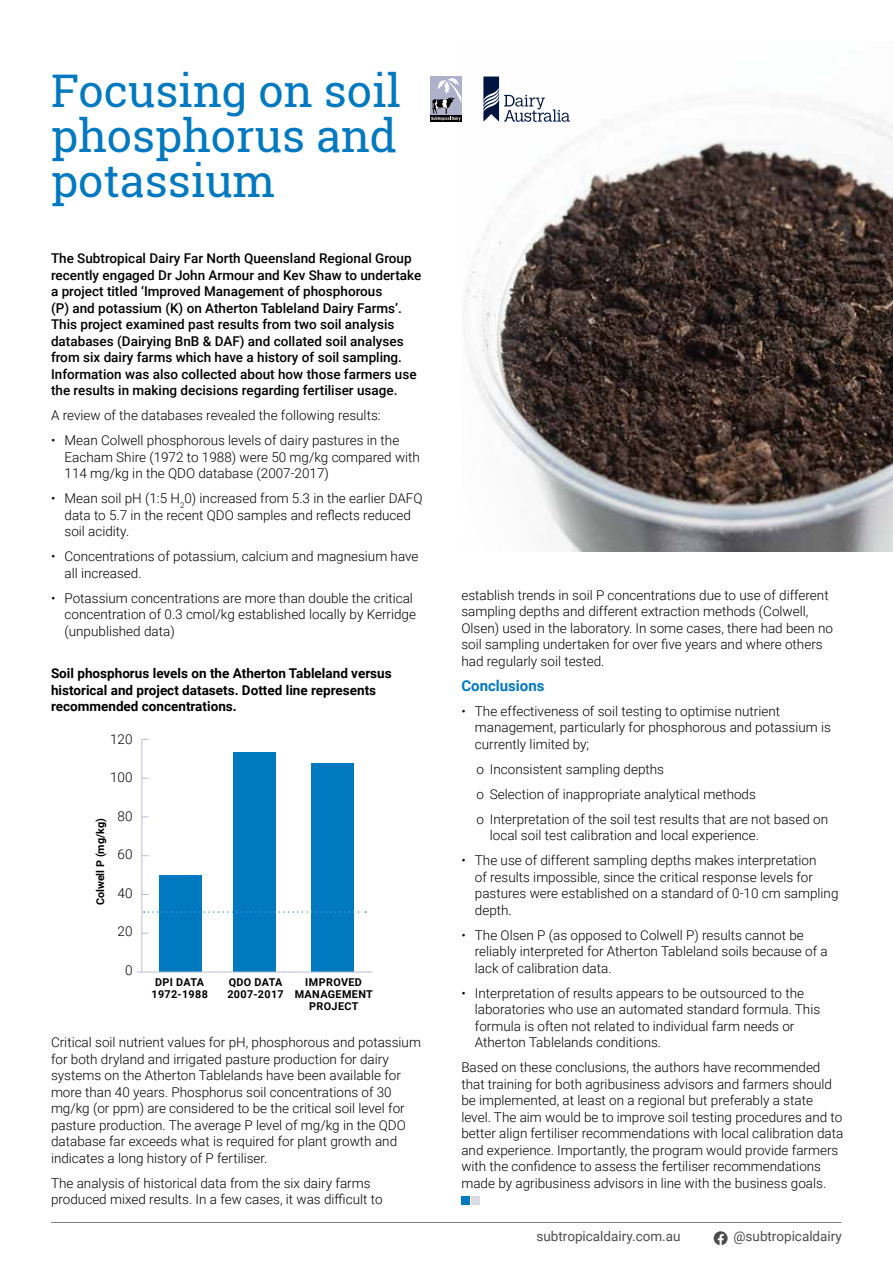
<style>
.page{position:relative;width:893px;height:1263px;background:#fff}
.page>*{position:absolute;margin:0;border:0;box-sizing:border-box;transform-origin:0 0}
.t1{font:45px/45px "Roboto Slab";color:#0079c1;text-align:justify}
.t2{font:700 15px "Roboto";color:#0079c1}
.t3{font:300 13.5px/16.5px "Roboto";color:#000}
.t4{font:500 13.5px/16.5px "Roboto";color:#000}
.t5{font:700 13.5px/16.5px "Roboto";color:#000}
.t6{font:13.5px "Roboto";color:#4d4d4f}
.t7{font:700 10.8px/12px "Roboto";letter-spacing:.035em;color:#000;text-align:center}
.t8{font:700 10.8px "Roboto";color:#000}
</style>
<div class="page">
<svg style="left:714px;top:1231px;width:14px;height:14px"></svg>
<hr style="left:51px;top:1222px;width:790px;height:1px;background:#7c7e81">
<div style="left:159px;top:875px;width:43px;height:97px;background:#0079c1"></div>
<div style="left:233px;top:753px;width:43px;height:219px;background:#0079c1"></div>
<div style="left:312px;top:763px;width:42px;height:209px;background:#0079c1"></div>
<hr style="left:141px;top:739px;width:1px;height:233px;background:#bbbcd2">
<hr style="left:137px;top:972px;width:235px;height:1px;background:#bbbcd2">
<svg style="left:144px;top:911px;width:222px;height:2px"></svg>
<img style="left:461px;top:76px;width:432px;height:475px">
<div style="left:461px;top:1196px;width:9px;height:8px;background:#0079c1"></div>
<div style="left:472px;top:1196px;width:8px;height:8px;background:#dadae5"></div>
<div style="left:430px;top:115px;width:31px;height:7px;background:#000"></div>
<div style="left:430px;top:77px;width:31px;height:38px;background:#afb1cb"></div>
<svg style="left:431px;top:78px;width:30px;height:43px"></svg>
<svg style="left:483px;top:77px;width:87px;height:45px"></svg>
<h1 class="t1" style="left:51px;top:68px;width:352px">Focusing on soil phosphorus and potassium</h1>
<p class="t4" style="left:51px;top:250px;width:372px">The Subtropical Dairy Far North Queensland Regional Group recently engaged Dr John Armour and Kev Shaw to undertake a project titled ‘Improved Management of phosphorous<br>(P) and potassium (K) on Atherton Tableland Dairy Farms’.<br>This project examined past results from two soil analysis databases (Dairying BnB &amp; DAF) and collated soil analyses from six dairy farms which have a history of soil sampling.<br>Information was also collected about how those farmers use the results in making decisions regarding fertiliser usage.</p>
<p class="t3" style="left:51px;top:407px;width:331px">A review of the databases revealed the following results:</p>
<p class="t3" style="left:65px;top:432px;width:357px;text-indent:-14px">• Mean Colwell phosphorous levels of dairy pastures in the<br>Eacham Shire (1972 to 1988) were 50 mg/kg compared with<br>114 mg/kg in the QDO database (2007-2017)</p>
<p class="t3" style="left:65px;top:490px;width:360px;text-indent:-14px">• Mean soil pH (1:5 H<sub>2</sub>0) increased from 5.3 in the earlier DAFQ data to 5.7 in the recent QDO samples and reflects reduced soil acidity.</p>
<p class="t3" style="left:65px;top:548px;width:356px;text-indent:-14px">• Concentrations of potassium, calcium and magnesium have all increased.</p>
<p class="t3" style="left:65px;top:589px;width:353px;text-indent:-14px">• Potassium concentrations are more than double the critical concentration of 0.3 cmol/kg established locally by Kerridge (unpublished data)</p>
<p class="t5" style="left:51px;top:664px;width:342px">Soil phosphorus levels on the Atherton Tableland versus historical and project datasets. Dotted line represents recommended concentrations.</p>
<p class="t3" style="left:110px;top:730px;width:24px">120</p>
<p class="t3" style="left:110px;top:769px;width:24px">100</p>
<p class="t3" style="left:118px;top:807px;width:16px">80</p>
<p class="t3" style="left:118px;top:846px;width:16px">60</p>
<p class="t3" style="left:118px;top:884px;width:16px">40</p>
<p class="t3" style="left:118px;top:923px;width:16px">20</p>
<p class="t3" style="left:125px;top:961px;width:9px">0</p>
<p class="t8" style="left:93px;top:905px;width:88px;rotate:-90deg">Colwell P (mg/kg)</p>
<p class="t7" style="left:151px;top:976px;width:58px">DPI DATA<br>1972-1988</p>
<p class="t7" style="left:227px;top:976px;width:58px;text-align:left">QDO DATA<br>2007-2017</p>
<p class="t7" style="left:295px;top:976px;width:80px">IMPROVED<br>MANAGEMENT<br>PROJECT</p>
<p class="t3" style="left:51px;top:1034px;width:371px">Critical soil nutrient values for pH, phosphorous and potassium for both dryland and irrigated pasture production for dairy systems on the Atherton Tablelands have been available for more than 40 years. Phosphorus soil concentrations of 30 mg/kg (or ppm) are considered to be the critical soil level for pasture production. The average P level of mg/kg in the QDO database far exceeds what is required for plant growth and indicates a long history of P fertiliser.</p>
<p class="t3" style="left:51px;top:1174px;width:333px">The analysis of historical data from the six dairy farms produced mixed results. In a few cases, it was difficult to</p>
<p class="t3" style="left:461px;top:586px;width:373px">establish trends in soil P concentrations due to use of different sampling depths and different extraction methods (Colwell, Olsen) used in the laboratory. In some cases, there had been no soil sampling undertaken for over five years and where others had regularly soil tested.</p>
<p class="t2" style="left:461px;top:675px;width:85px">Conclusions</p>
<p class="t3" style="left:475px;top:702px;width:358px;text-indent:-14px">• The effectiveness of soil testing to optimise nutrient management, particularly for phosphorous and potassium is currently limited by;</p>
<p class="t3" style="left:476px;top:756px;width:353px;line-height:25px">o Inconsistent sampling depths<br>o Selection of inappropriate analytical methods<br>o Interpretation of the soil test results that are not based on</p>
<p class="t3" style="left:490px;top:827px;width:271px">local soil test calibration and local experience.</p>
<p class="t3" style="left:475px;top:852px;width:365px;text-indent:-14px">• The use of different sampling depths makes interpretation<br>of results impossible, since the critical response levels for pastures were established on a standard of 0-10 cm sampling depth.</p>
<p class="t3" style="left:475px;top:926px;width:354px;text-indent:-14px">• The Olsen P (as opposed to Colwell P) results cannot be reliably interpreted for Atherton Tableland soils because of a lack of calibration data.</p>
<p class="t3" style="left:475px;top:984px;width:347px;text-indent:-14px">• Interpretation of results appears to be outsourced to the laboratories who use an automated standard formula. This formula is often not related to individual farm needs or Atherton Tablelands conditions.</p>
<p class="t3" style="left:461px;top:1059px;width:383px">Based on these conclusions, the authors have recommended that training for both agribusiness advisors and farmers should be implemented, at least on a regional but preferably a state level. The aim would be to improve soil testing procedures and to better align fertiliser recommendations with local calibration data and experience. Importantly, the program would provide farmers with the confidence to assess the fertiliser recommendations made by agribusiness advisors in line with the business goals.</p>
<p class="t6" style="left:536px;top:1227px;width:146px">subtropicaldairy.com.au</p>
<p class="t6" style="left:733px;top:1227px;width:110px">@subtropicaldairy</p>
</div>
